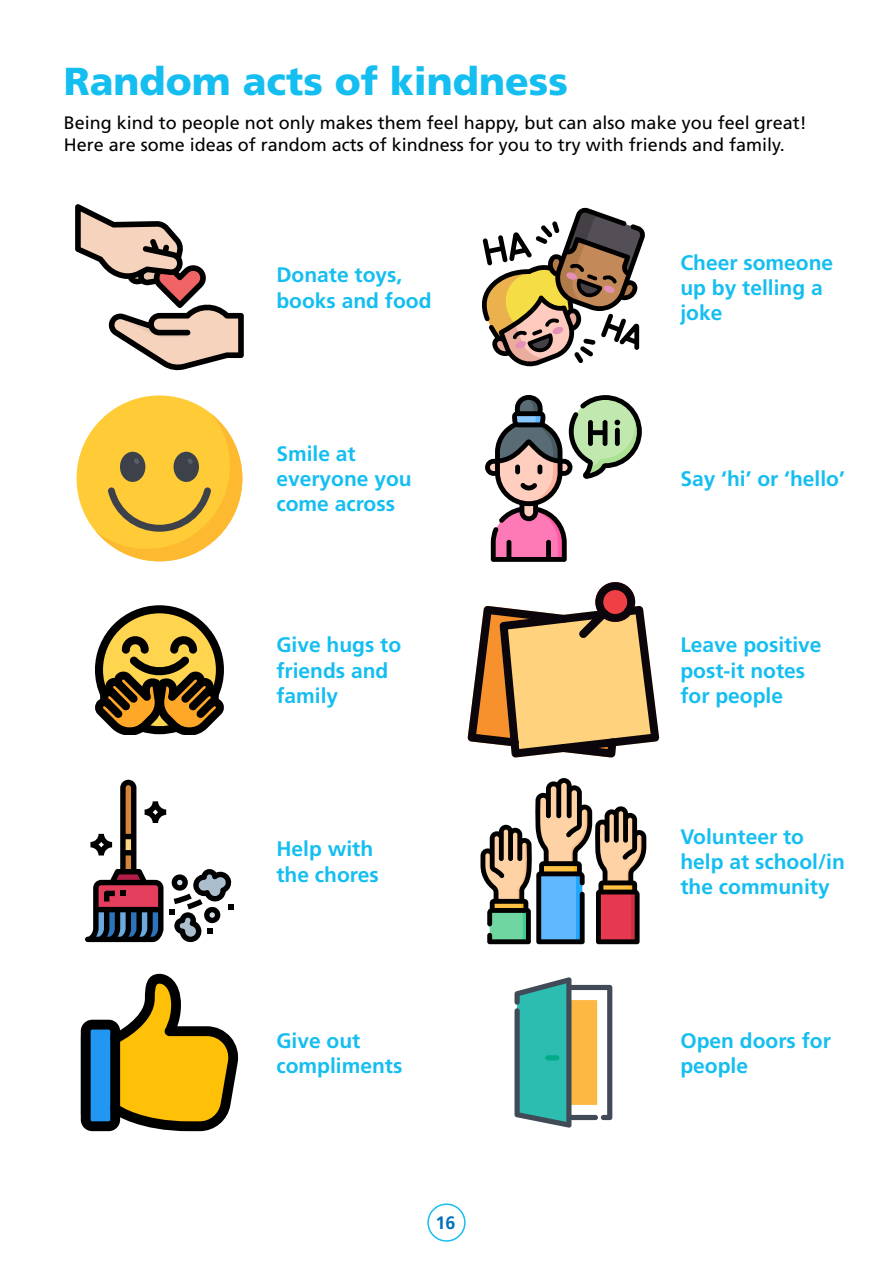
<style>
.page{position:relative;width:893px;height:1263px;background:#fff}
.page>*{position:absolute;margin:0;border:0;box-sizing:border-box;transform-origin:0 0}
.t1{font:900 39px "Frutiger";color:#15bef0}
.t2{font:700 21px/25.2px "Frutiger";color:#15bef0}
.t3{font:18px/21.6px "Frutiger";color:#000}
.t4{font:700 18px "Frutiger";color:#0072bc}
</style>
<div class="page">
<div style="left:427px;top:1203px;width:39px;height:39px;border:2px solid #15bef0;border-radius:50%"></div>
<svg style="left:75px;top:204px;width:169px;height:166px"></svg>
<svg style="left:482px;top:208px;width:163px;height:158px"></svg>
<div style="left:77px;top:395px;width:165px;height:166px;background:#ffcb37;border-radius:50%"></div>
<svg style="left:95px;top:414px;width:147px;height:147px"></svg>
<svg style="left:485px;top:395px;width:157px;height:167px"></svg>
<svg style="left:95px;top:605px;width:129px;height:129px;background:#8e7842"></svg>
<svg style="left:468px;top:582px;width:191px;height:175px"></svg>
<svg style="left:85px;top:780px;width:149px;height:162px"></svg>
<svg style="left:480px;top:778px;width:166px;height:166px"></svg>
<svg style="left:81px;top:974px;width:157px;height:157px"></svg>
<svg style="left:514px;top:977px;width:98px;height:150px"></svg>
<h1 class="t1" style="left:64px;top:57px;width:506px">Random acts of kindness</h1>
<p class="t3" style="left:64px;top:112px;width:744px">Being kind to people not only makes them feel happy, but can also make you feel great!<br>Here are some ideas of random acts of kindness for you to try with friends and family.</p>
<p class="t2" style="left:276px;top:262px;width:157px">Donate toys, books and food</p>
<p class="t2" style="left:276px;top:441px;width:137px">Smile at everyone you come across</p>
<p class="t2" style="left:680px;top:250px;width:154px">Cheer someone up by telling a joke</p>
<p class="t2" style="left:680px;top:466px;width:166px">Say ‘hi’ or ‘hello’</p>
<p class="t2" style="left:276px;top:633px;width:126px">Give hugs to friends and family</p>
<p class="t2" style="left:680px;top:633px;width:143px">Leave positive post-it notes for people</p>
<p class="t2" style="left:276px;top:836px;width:104px">Help with the chores</p>
<p class="t2" style="left:680px;top:824px;width:166px">Volunteer to help at school/in the community</p>
<p class="t2" style="left:276px;top:1028px;width:128px">Give out compliments</p>
<p class="t2" style="left:680px;top:1028px;width:152px">Open doors for people</p>
<p class="t4" style="left:435px;top:1212px;width:22px">16</p>
</div>
